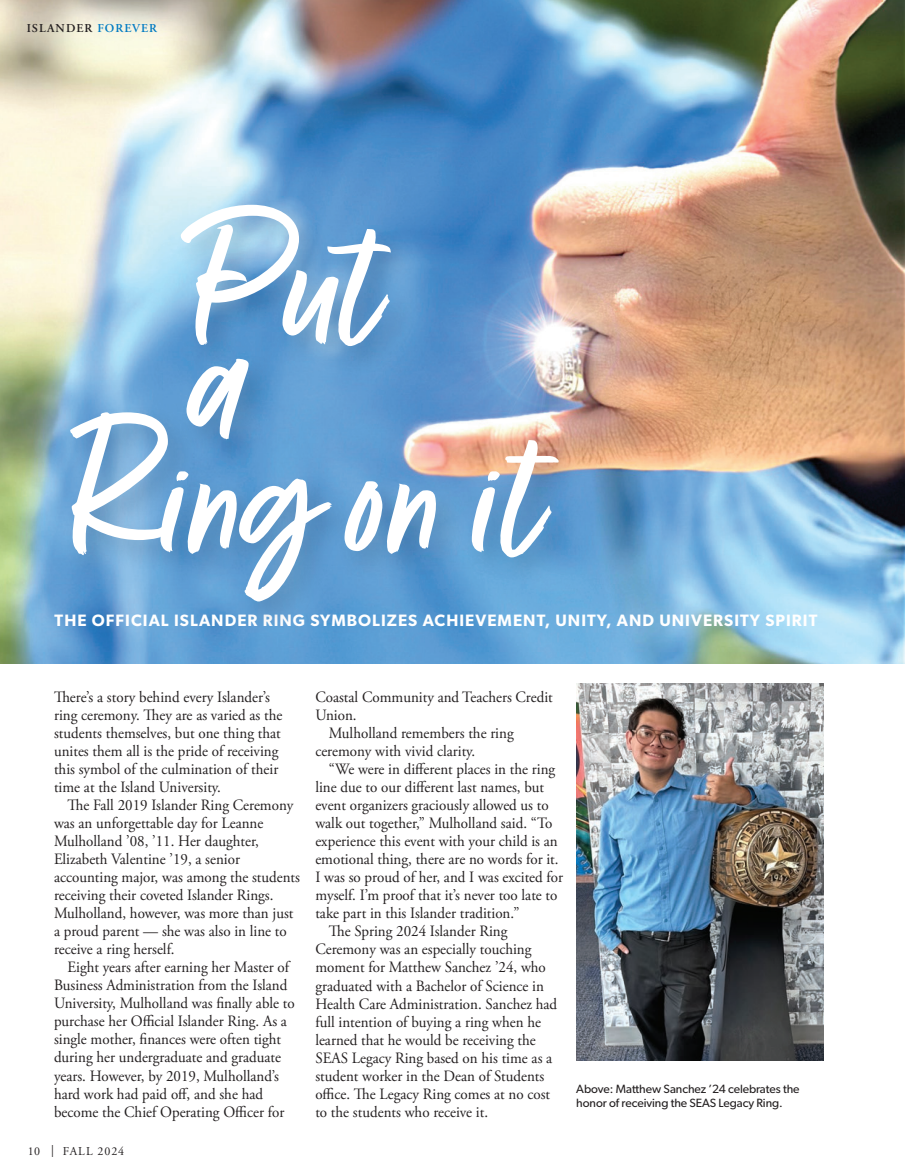
<style>
.page{position:relative;width:905px;height:1175px;background:#fff}
.page>*{position:absolute;margin:0;border:0;box-sizing:border-box;transform-origin:0 0}
.t1{font:220.05px "Fave Script Pro";color:#fff}
._2024_Subhead_Intro_Wht{font:600 16.5px "Gibson";letter-spacing:.065em;color:#fff}
._2023_Paragraph_Style{font:15.75px/18px "Adobe Garamond Pro";color:#231f20;scale:.95 1}
._2023_Paragraph_Style_Begin{font:15.75px/18px "Adobe Garamond Pro";color:#231f20;scale:.95 1}
.t2{font:12px/14.4px "Gibson";letter-spacing:-.005em;color:#231f20}
.Folio{font:600 12px "Adobe Garamond Pro";letter-spacing:.09em;color:#231f20}
.t3{font:12px "Adobe Garamond Pro";letter-spacing:.075em;color:#231f20}
.s1{color:#007ac2}
</style>
<div class="page">
<img style="left:0;top:0;width:904px;height:663px">
<img style="left:576px;top:683px;width:248px;height:377px">
<div style="left:174px;top:197px;width:247px;height:272px;background:#09213e;opacity:.21"></div>
<div style="left:63px;top:404px;width:525px;height:228px;background:#09213e;opacity:.21"></div>
<p class="Folio" style="left:27px;top:22px;width:132px">ISLANDER <span class="s1">FOREVER</span></p>
<p class="t1" style="left:192px;top:163px;width:191px">Put</p>
<p class="t1" style="left:192px;top:256px;width:62px">a</p>
<p class="t1" style="left:73px;top:374px;width:472px">Ring on it</p>
<p class="_2024_Subhead_Intro_Wht" style="left:55px;top:610px;width:764px">THE OFFICIAL ISLANDER RING SYMBOLIZES ACHIEVEMENT, UNITY, AND UNIVERSITY SPIRIT</p>
<p class="_2023_Paragraph_Style_Begin" style="left:54px;top:689px;width:242px">There’s a story behind every Islander’s ring ceremony. They are as varied as the students themselves, but one thing that unites them all is the pride of receiving this symbol of the culmination of their time at the Island University.</p>
<p class="_2023_Paragraph_Style" style="left:54px;top:797px;width:260px;text-indent:13px">The Fall 2019 Islander Ring Ceremony was an unforgettable day for Leanne Mulholland ’08, ’11. Her daughter, Elizabeth Valentine ’19, a senior accounting major, was among the students receiving their coveted Islander Rings.<br>Mulholland, however, was more than just a proud parent — she was also in line to receive a ring herself.</p>
<p class="_2023_Paragraph_Style" style="left:54px;top:959px;width:255px;text-indent:13px">Eight years after earning her Master of Business Administration from the Island University, Mulholland was finally able to purchase her Official Islander Ring. As a single mother, finances were often tight during her undergraduate and graduate years. However, by 2019, Mulholland’s hard work had paid off, and she had become the Chief Operating Officer for</p>
<p class="t3" style="left:28px;top:1144px;width:98px">10 | FALL 2024</p>
<p class="_2023_Paragraph_Style" style="left:315px;top:689px;width:251px">Coastal Community and Teachers Credit<br>Union.</p>
<p class="_2023_Paragraph_Style" style="left:315px;top:725px;width:210px;text-indent:13px">Mulholland remembers the ring ceremony with vivid clarity.</p>
<p class="_2023_Paragraph_Style" style="left:315px;top:761px;width:262px;text-indent:13px">“We were in different places in the ring line due to our different last names, but event organizers graciously allowed us to walk out together,” Mulholland said. “To experience this event with your child is an emotional thing, there are no words for it.<br>I was so proud of her, and I was excited for myself. I’m proof that it’s never too late to take part in this Islander tradition.”</p>
<p class="_2023_Paragraph_Style" style="left:315px;top:923px;width:256px;text-indent:13px">The Spring 2024 Islander Ring Ceremony was an especially touching moment for Matthew Sanchez ’24, who graduated with a Bachelor of Science in Health Care Administration. Sanchez had full intention of buying a ring when he learned that he would be receiving the SEAS Legacy Ring based on his time as a student worker in the Dean of Students office. The Legacy Ring comes at no cost to the students who receive it.</p>
<p class="t2" style="left:576px;top:1081px;width:225px">Above: Matthew Sanchez ’24 celebrates the honor of receiving the SEAS Legacy Ring.</p>
</div>
